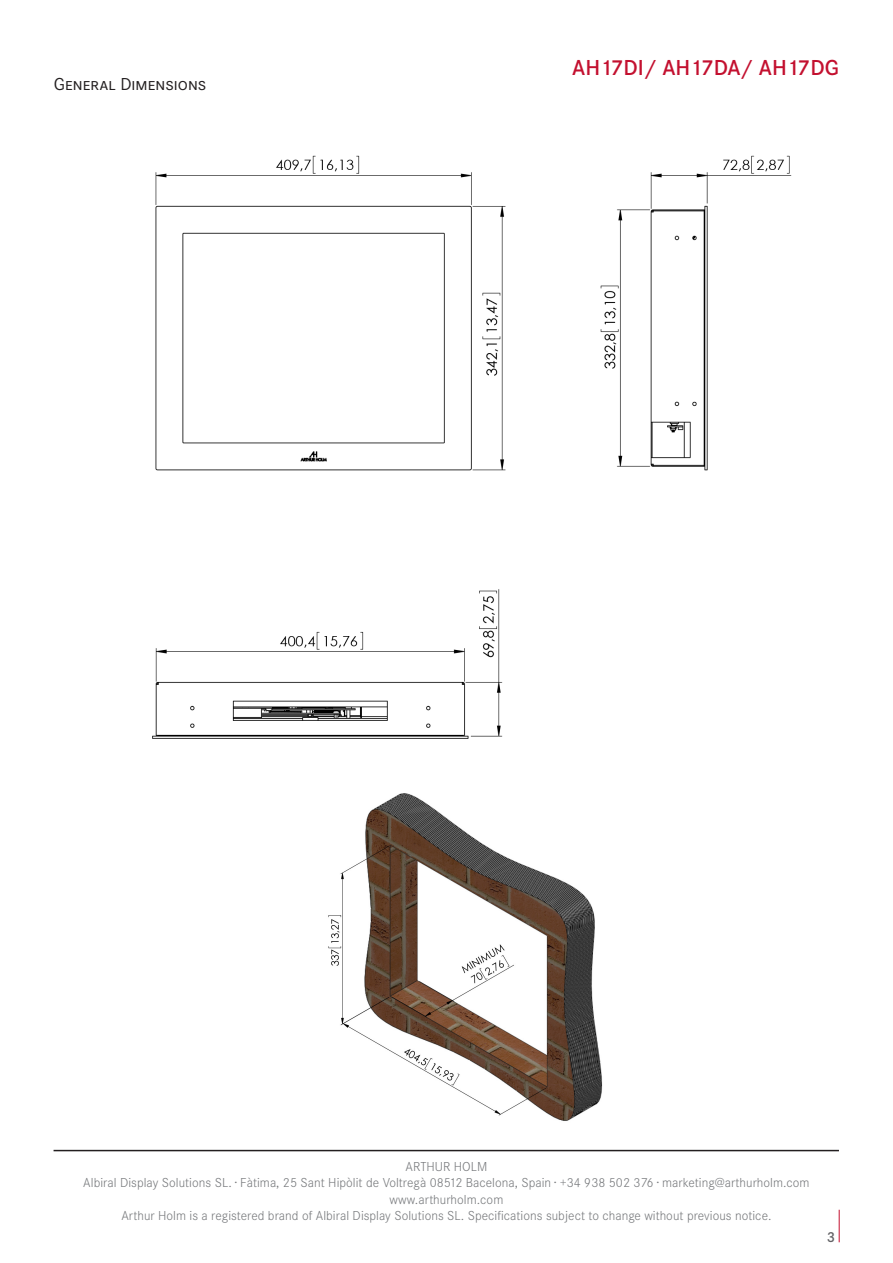
<style>
.page{position:relative;width:893px;height:1263px;background:#fff}
.page>*{position:absolute;margin:0;border:0;box-sizing:border-box;transform-origin:0 0}
.t1{font:600 22.5px "Corporate S";color:#c3102f}
.t2{font:18px "Corporate SSC";color:#231f20}
.t3{font:600 15px "Corporate S";color:#636366}
.t4{font:300 13.5px/16.5px "Corporate S";letter-spacing:.005em;color:#76787b;text-align:center}
</style>
<div class="page">
<hr style="left:839px;top:1210px;width:1px;height:32px;background:#c3102f">
<hr style="left:54px;top:1150px;width:785px;height:1px;background:#231f20">
<img style="left:152px;top:155px;width:640px;height:584px">
<img style="left:328px;top:793px;width:275px;height:328px">
<p class="t2" style="left:54px;top:74px;width:154px">General Dimensions</p>
<h1 class="t1" style="left:572px;top:55px;width:268px">AH17DI/ AH17DA/ AH17DG</h1>
<p class="t4" style="left:83px;top:1158px;width:728px">ARTHUR HOLM<br>Albiral Display Solutions SL. · Fàtima, 25 Sant Hipòlit de Voltregà 08512 Bacelona, Spain · +34 938 502 376 · marketing@arthurholm.com www.arthurholm.com<br>Arthur Holm is a registered brand of Albiral Display Solutions SL. Specifications subject to change without previous notice.</p>
<p class="t3" style="left:827px;top:1229px;width:10px">3</p>
</div>
